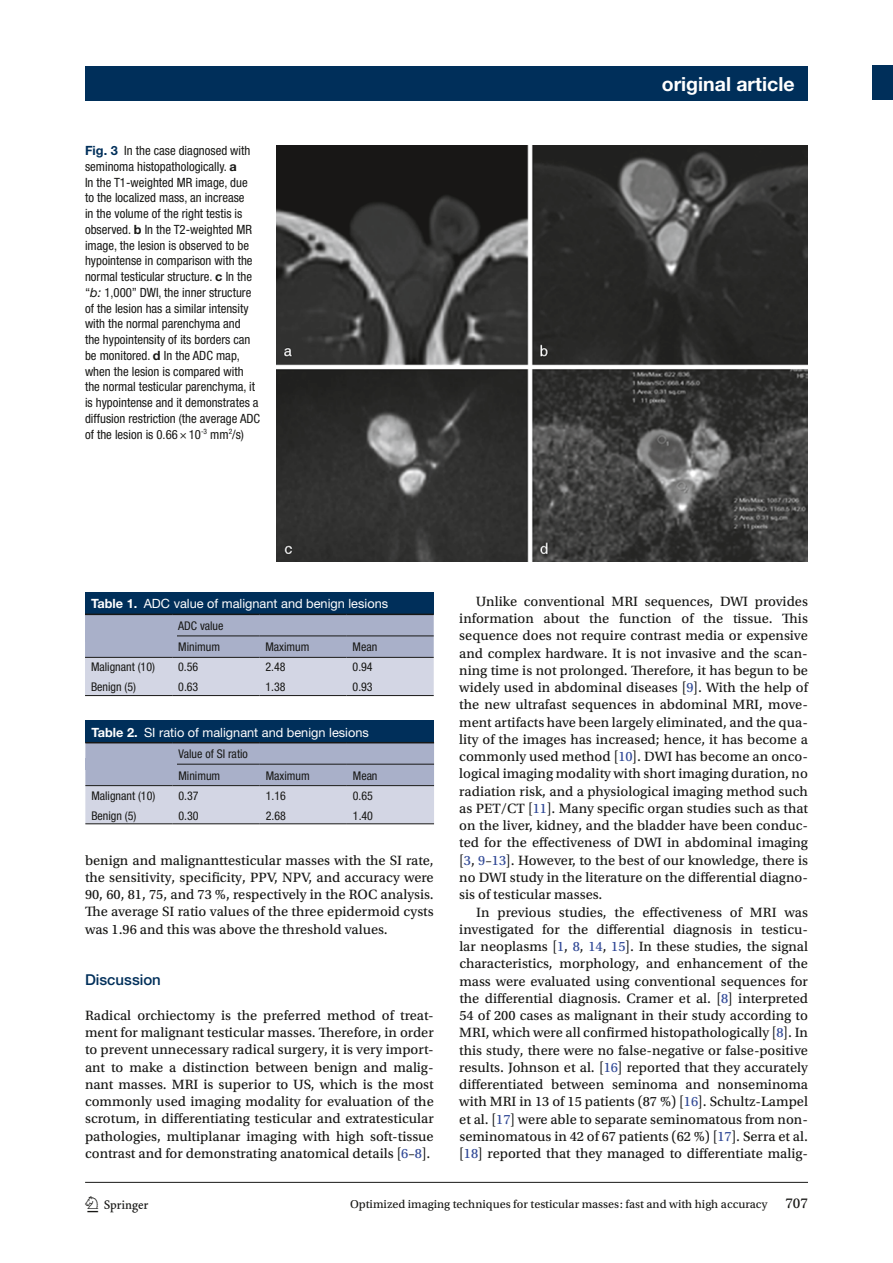
<style>
.page{position:relative;width:893px;height:1263px;background:#fff}
.page>*{position:absolute;margin:0;border:0;box-sizing:border-box;transform-origin:0 0}
.t1{font:22.5px "Springnew";color:#181816}
.t2{font:700 19.5px "Helvetica Neue";color:#fff}
.t3{font:500 15px "Helvetica Neue";color:#002f5a}
.t4{font:14.25px/17.2px "Utopia Std Capt";color:#181816;text-align:justify}
.t5{font:condensed 12.75px/15.8px "Helvetica Neue";color:#181816}
.t6{font:12.75px "Helvetica Neue";color:#fff}
.t7{font:condensed 12px/21.6px "Helvetica Neue";color:#181816}
.t8{font:12px "Utopia Std Capt";color:#181816}
.s1{font-weight:700;font-stretch:normal;color:#002f5a}
.s2{font-weight:700;font-stretch:normal}
.s3{font-style:italic;font-stretch:normal}
.s4{font-weight:700}
.s5{color:#324a97}
.s6{font-size:15px}
</style>
<div class="page">
<div style="left:85px;top:66px;width:722px;height:34px;background:#002f5a"></div>
<div style="left:872px;top:66px;width:21px;height:34px;background:#002f5a"></div>
<hr style="left:85px;top:1182px;width:723px;height:1px;background:#181816">
<img style="left:277px;top:145px;width:531px;height:417px">
<div style="left:85px;top:592px;width:349px;height:22px;background:#002f5a"></div>
<svg style="left:85px;top:615px;width:349px;height:80px;background:#bcc1d4"></svg>
<hr style="left:85px;top:614px;width:87px;height:1px;background:#181816">
<hr style="left:172px;top:614px;width:87px;height:1px;background:#181816">
<hr style="left:259px;top:614px;width:88px;height:1px;background:#181816">
<hr style="left:347px;top:614px;width:87px;height:1px;background:#181816">
<hr style="left:172px;top:635px;width:87px;height:1px;background:#181816">
<hr style="left:259px;top:635px;width:88px;height:1px;background:#181816">
<hr style="left:347px;top:635px;width:87px;height:1px;background:#181816">
<hr style="left:85px;top:657px;width:87px;height:1px;background:#181816">
<hr style="left:172px;top:657px;width:87px;height:1px;background:#181816">
<hr style="left:259px;top:657px;width:88px;height:1px;background:#181816">
<hr style="left:347px;top:657px;width:87px;height:1px;background:#181816">
<hr style="left:85px;top:695px;width:87px;height:1px;background:#181816">
<hr style="left:172px;top:695px;width:87px;height:1px;background:#181816">
<hr style="left:259px;top:695px;width:88px;height:1px;background:#181816">
<hr style="left:347px;top:695px;width:87px;height:1px;background:#181816">
<div style="left:85px;top:721px;width:349px;height:22px;background:#002f5a"></div>
<svg style="left:85px;top:743px;width:349px;height:80px;background:#bbc0d4"></svg>
<hr style="left:85px;top:742px;width:88px;height:1px;background:#181816">
<hr style="left:173px;top:742px;width:87px;height:1px;background:#181816">
<hr style="left:260px;top:742px;width:87px;height:1px;background:#181816">
<hr style="left:347px;top:742px;width:87px;height:1px;background:#181816">
<hr style="left:173px;top:764px;width:87px;height:1px;background:#181816">
<hr style="left:260px;top:764px;width:87px;height:1px;background:#181816">
<hr style="left:347px;top:764px;width:87px;height:1px;background:#181816">
<hr style="left:85px;top:785px;width:88px;height:1px;background:#181816">
<hr style="left:173px;top:785px;width:87px;height:1px;background:#181816">
<hr style="left:260px;top:785px;width:87px;height:1px;background:#181816">
<hr style="left:347px;top:785px;width:87px;height:1px;background:#181816">
<hr style="left:85px;top:823px;width:88px;height:1px;background:#181816">
<hr style="left:173px;top:823px;width:87px;height:1px;background:#181816">
<hr style="left:260px;top:823px;width:87px;height:1px;background:#181816">
<hr style="left:347px;top:823px;width:87px;height:1px;background:#181816">
<div style="left:85px;top:630px;width:92px;height:11px;background:#a9b0c9"></div>
<div style="left:85px;top:759px;width:92px;height:11px;background:#a9b0c9"></div>
<p class="t5" style="left:85px;top:143px;width:177px"><span class="s1">Fig. 3</span> In the case diagnosed with seminoma histopathologically. <span class="s2">a<br></span>In the T1-weighted MR image, due<br>to the localized mass, an increase<br>in the volume of the right testis is observed. <span class="s2">b</span> In the T2-weighted MR image, the lesion is observed to be hypointense in comparison with the normal testicular structure. <span class="s2">c</span> In the “<span class="s3">b:</span> 1,000” DWI, the inner structure of the lesion has a similar intensity with the normal parenchyma and<br>the hypointensity of its borders can be monitored. <span class="s2">d</span> In the ADC map, when the lesion is compared with the normal testicular parenchyma, it is hypointense and it demonstrates a diffusion restriction (the average ADC of the lesion is 0.66×10<sup>-3</sup> mm<sup>2</sup>/s)</p>
<h2 class="t2" style="left:662px;top:72px;width:134px">original article</h2>
<p class="t6" style="left:91px;top:596px;width:299px"><span class="s4">Table 1.</span> ADC value of malignant and benign lesions</p>
<p class="t7" style="left:178px;top:615px;width:47px">ADC value<br>Minimum</p>
<p class="t7" style="left:265px;top:636px;width:45px">Maximum</p>
<p class="t7" style="left:353px;top:636px;width:26px">Mean</p>
<p class="t7" style="left:91px;top:656px;width:65px">Malignant (10)</p>
<p class="t7" style="left:178px;top:656px;width:22px">0.56</p>
<p class="t7" style="left:265px;top:656px;width:22px">2.48</p>
<p class="t7" style="left:353px;top:656px;width:22px">0.94</p>
<p class="t7" style="left:91px;top:676px;width:47px">Benign (5)</p>
<p class="t7" style="left:178px;top:676px;width:22px">0.63</p>
<p class="t7" style="left:265px;top:676px;width:22px">1.38</p>
<p class="t7" style="left:353px;top:676px;width:22px">0.93</p>
<p class="t6" style="left:91px;top:724px;width:279px"><span class="s4">Table 2.</span> SI ratio of malignant and benign lesions</p>
<p class="t7" style="left:179px;top:743px;width:71px">Value of SI ratio<br>Minimum</p>
<p class="t7" style="left:266px;top:764px;width:45px">Maximum</p>
<p class="t7" style="left:353px;top:764px;width:26px">Mean</p>
<p class="t7" style="left:91px;top:784px;width:65px">Malignant (10)</p>
<p class="t7" style="left:179px;top:784px;width:22px">0.37</p>
<p class="t7" style="left:266px;top:784px;width:22px">1.16</p>
<p class="t7" style="left:353px;top:784px;width:22px">0.65</p>
<p class="t7" style="left:91px;top:804px;width:47px">Benign (5)</p>
<p class="t7" style="left:179px;top:804px;width:22px">0.30</p>
<p class="t7" style="left:266px;top:804px;width:22px">2.68</p>
<p class="t7" style="left:353px;top:804px;width:22px">1.40</p>
<p class="t4" style="left:85px;top:852px;width:350px">benign and malignanttesticular masses with the SI rate, the sensitivity, specificity, PPV, NPV, and accuracy were 90, 60, 81, 75, and 73 %, respectively in the ROC analysis.<br>The average SI ratio values of the three epidermoid cysts was 1.96 and this was above the threshold values.</p>
<p class="t3" style="left:85px;top:971px;width:77px">Discussion</p>
<p class="t4" style="left:85px;top:1007px;width:350px">Radical orchiectomy is the preferred method of treat&shy;ment for malignant testicular masses. Therefore, in order to prevent unnecessary radical surgery, it is very import&shy;ant to make a distinction between benign and malig&shy;nant masses. MRI is superior to US, which is the most commonly used imaging modality for evaluation of the scrotum, in differentiating testicular and extratesticular pathologies, multiplanar imaging with high soft-tissue contrast and for demonstrating anatomical details [<span class="s5">6</span>–<span class="s5">8</span>].</p>
<p class="t4" style="left:459px;top:593px;width:350px;text-indent:17px">Unlike conventional MRI sequences, DWI provides information about the function of the tissue. This sequence does not require contrast media or expensive and complex hardware. It is not invasive and the scan&shy;ning time is not prolonged. Therefore, it has begun to be widely used in abdominal diseases [<span class="s5">9</span>]. With the help of the new ultrafast sequences in abdominal MRI, move&shy;ment artifacts have been largely eliminated, and the qua&shy;lity of the images has increased; hence, it has become a commonly used method [<span class="s5">10</span>]. DWI has become an onco&shy;logical imaging modality with short imaging duration, no radiation risk, and a physiological imaging method such as PET/CT [<span class="s5">11</span>]. Many specific organ studies such as that on the liver, kidney, and the bladder have been conduc&shy;ted for the effectiveness of DWI in abdominal imaging [<span class="s5">3</span>, <span class="s5">9</span>–<span class="s5">13</span>]. However, to the best of our knowledge, there is no DWI study in the literature on the differential diagno&shy;sis of testicular masses.</p>
<p class="t4" style="left:459px;top:903px;width:350px;text-indent:17px">In previous studies, the effectiveness of MRI was investigated for the differential diagnosis in testicu&shy;lar neoplasms [<span class="s5">1</span>, <span class="s5">8</span>, <span class="s5">14</span>, <span class="s5">15</span>]. In these studies, the signal characteristics, morphology, and enhancement of the mass were evaluated using conventional sequences for the differential diagnosis. Cramer et al. [<span class="s5">8</span>] interpreted 54 of 200 cases as malignant in their study according to MRI, which were all confirmed histopathologically [<span class="s5">8</span>]. In this study, there were no false-negative or false-positive results. Johnson et al. [<span class="s5">16</span>] reported that they accurately differentiated between seminoma and nonseminoma with MRI in 13 of 15 patients (87 %) [<span class="s5">16</span>]. Schultz-Lampel et al. [<span class="s5">17</span>] were able to separate seminomatous from non&shy;seminomatous in 42 of 67 patients (62 %) [<span class="s5">17</span>]. Serra et al. [<span class="s5">18</span>] reported that they managed to differentiate malig-</p>
<h1 class="t1" style="left:87px;top:1196px;width:63px">1 3</h1>
<p class="t8" style="left:350px;top:1198px;width:459px">Optimized imaging techniques for testicular masses: fast and with high accuracy <span class="s6">707</span></p>
</div>
